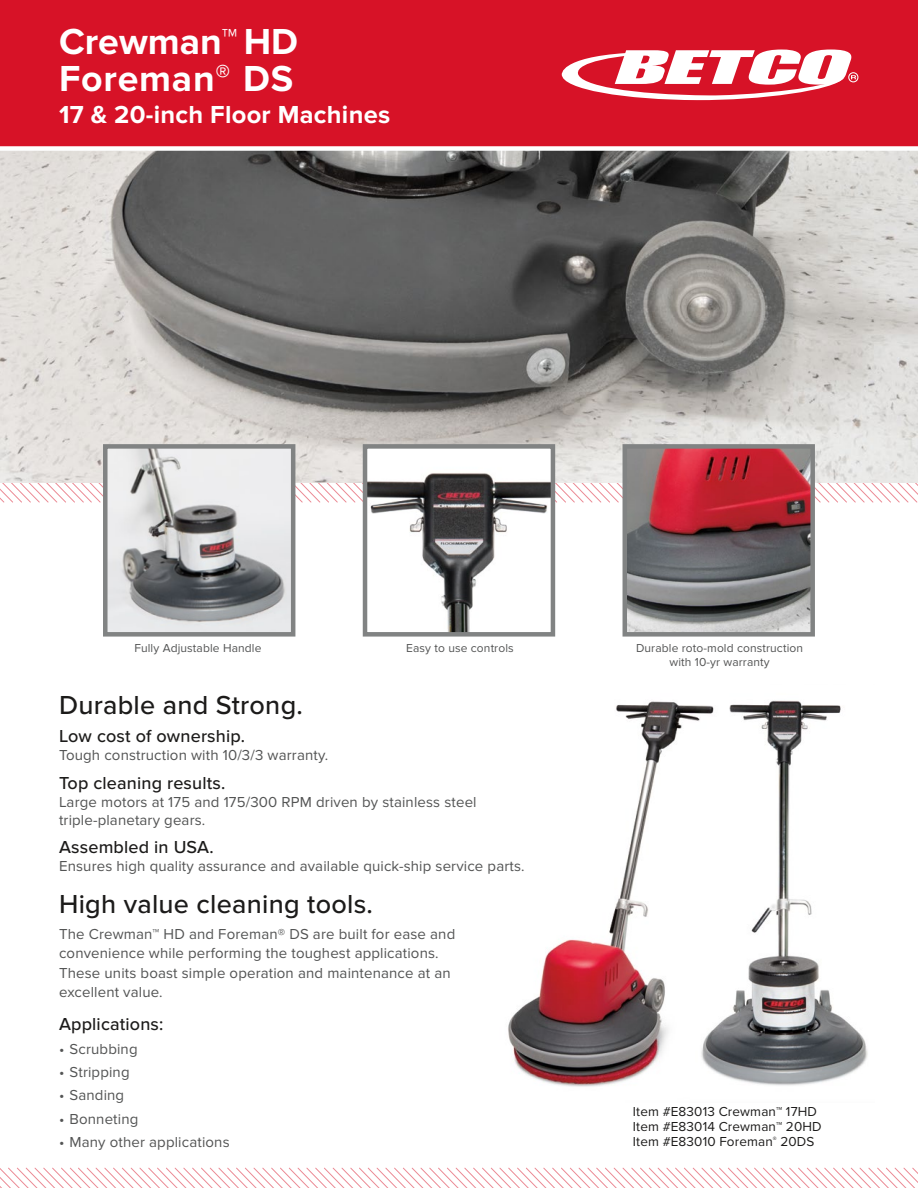
<style>
.page{position:relative;width:918px;height:1188px;background:#fff}
.page>*{position:absolute;margin:0;border:0;box-sizing:border-box;transform-origin:0 0}
.t1{font:700 37.5px/37.5px "Proxima Nova";letter-spacing:.01em;color:#fff}
.t2{font:500 27px "Proxima Nova";letter-spacing:.01em;color:#1c1b1a}
.t3{font:700 25.5px "Proxima Nova";letter-spacing:.01em;color:#fff}
.t4{font:500 18px "Proxima Nova";letter-spacing:.01em;color:#1c1b1a}
.t5{font:15px/19.5px "Proxima Nova";letter-spacing:.01em;color:#535454}
.t6{font:13.5px/15px "Proxima Nova";letter-spacing:.01em;color:#1c1b1a}
.t7{font:12px/13.5px "Proxima Nova";letter-spacing:.01em;color:#535454;text-align:center}
.s1{font-size:34.5px}
</style>
<div class="page">
<img style="left:508px;top:700px;width:360px;height:387px">
<svg style="left:0;top:482px;width:918px;height:21px"></svg>
<img style="left:0;top:151px;width:918px;height:331px">
<div style="left:0;top:0;width:918px;height:149px;background:#d71227"></div>
<svg style="left:0;top:1167px;width:918px;height:21px"></svg>
<div style="left:848px;top:72px;width:10px;height:10px;border:1px solid #fff;border-radius:50%"></div>
<svg style="left:561px;top:49px;width:295px;height:51px"></svg>
<img style="left:108px;top:449px;width:182px;height:183px">
<div style="left:103px;top:444px;width:192px;height:193px;border:4px solid #818383"></div>
<img style="left:368px;top:449px;width:182px;height:183px">
<div style="left:363px;top:444px;width:192px;height:193px;border:4px solid #818383"></div>
<img style="left:628px;top:449px;width:182px;height:183px">
<div style="left:623px;top:444px;width:192px;height:193px;border:4px solid #818383"></div>
<div style="left:0;top:146px;width:918px;height:5px;background:#fff"></div>
<h1 class="t1" style="left:59px;top:23px;width:241px">Crewman<span class="s1">™</span> HD<br>Foreman<sup>®</sup> DS</h1>
<h3 class="t3" style="left:59px;top:99px;width:333px">17 &amp; 20-inch Floor Machines</h3>
<p class="t7" style="left:134px;top:641px;width:129px">Fully Adjustable Handle</p>
<p class="t7" style="left:406px;top:641px;width:109px">Easy to use controls</p>
<p class="t7" style="left:636px;top:641px;width:169px">Durable roto-mold construction with 10-yr warranty</p>
<h2 class="t2" style="left:59px;top:689px;width:245px">Durable and Strong.</h2>
<p class="t4" style="left:59px;top:726px;width:188px">Low cost of ownership.</p>
<p class="t5" style="left:59px;top:746px;width:271px">Tough construction with 10/3/3 warranty.</p>
<p class="t4" style="left:59px;top:772px;width:168px">Top cleaning results.</p>
<p class="t5" style="left:59px;top:793px;width:419px;line-height:18px">Large motors at 175 and 175/300 RPM driven by stainless steel triple-planetary gears.</p>
<p class="t4" style="left:59px;top:837px;width:156px">Assembled in USA.</p>
<p class="t5" style="left:59px;top:856px;width:467px">Ensures high quality assurance and available quick-ship service parts.</p>
<h2 class="t2" style="left:59px;top:888px;width:316px">High value cleaning tools.</h2>
<p class="t5" style="left:59px;top:924px;width:398px">The Crewman™ HD and Foreman® DS are built for ease and convenience while performing the toughest applications.<br>These units boast simple operation and maintenance at an excellent value.</p>
<p class="t4" style="left:59px;top:1014px;width:106px">Applications:</p>
<p class="t5" style="left:59px;top:1039px;width:80px">• Scrubbing</p>
<p class="t5" style="left:59px;top:1063px;width:72px">• Stripping</p>
<p class="t5" style="left:59px;top:1086px;width:67px">• Sanding</p>
<p class="t5" style="left:59px;top:1109px;width:81px">• Bonneting</p>
<p class="t5" style="left:59px;top:1132px;width:172px">• Many other applications</p>
<p class="t6" style="left:633px;top:1104px;width:190px">Item #E83013 Crewman™ 17HD<br>Item #E83014 Crewman™ 20HD<br>Item #E83010 Foreman<sup>®</sup> 20DS</p>
</div>
